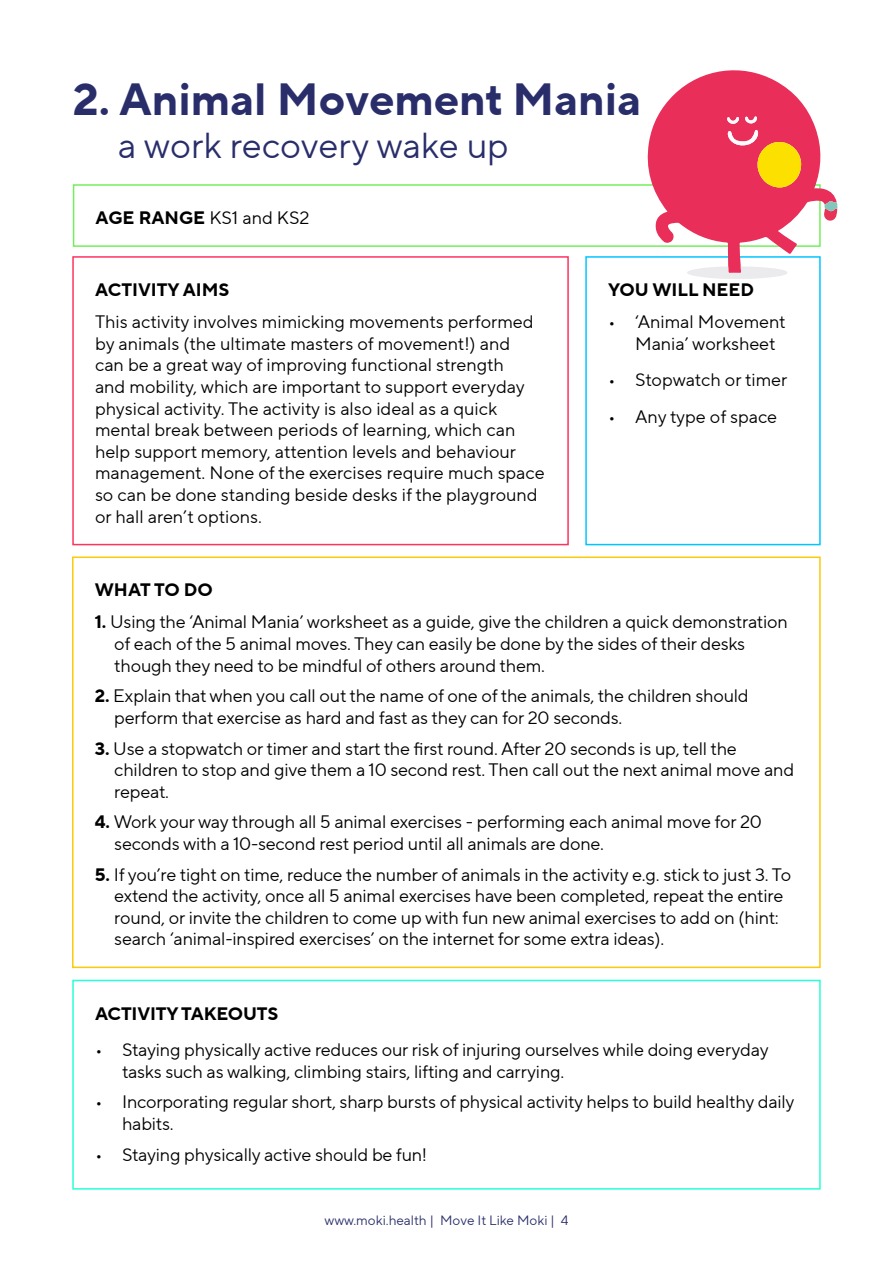
<style>
.page{position:relative;width:893px;height:1263px;background:#fff}
.page>*{position:absolute;margin:0;border:0;box-sizing:border-box;transform-origin:0 0}
.t1{font:700 45px "TT Norms Pro";color:#292e6b}
.t2{font:36px "TT Norms Pro";color:#292e6b}
.t3{font:18px/21.6px "TT Norms Pro";letter-spacing:-.01em;color:#000}
.t4{font:700 18px "TT Norms Pro";color:#000}
.t5{font:13.5px "TT Norms Pro";color:#292e6b}
.s1{font-weight:700}
</style>
<div class="page">
<div style="left:72px;top:256px;width:497px;height:289px;border:2px solid #fe335e"></div>
<div style="left:72px;top:556px;width:749px;height:412px;border:2px solid #faca0b"></div>
<div style="left:73px;top:184px;width:748px;height:63px;border:2px solid #74ef5c"></div>
<div style="left:585px;top:256px;width:236px;height:289px;border:2px solid #00c6ff"></div>
<div style="left:72px;top:980px;width:749px;height:209px;border:2px solid #27ffd4"></div>
<svg style="left:645px;top:70px;width:193px;height:209px"></svg>
<h1 class="t1" style="left:73px;top:66px;width:570px">2. Animal Movement Mania</h1>
<h2 class="t2" style="left:118px;top:120px;width:392px">a work recovery wake up</h2>
<p class="t3" style="left:96px;top:207px;width:215px"><span class="s1">AGE RANGE</span> KS1 and KS2</p>
<p class="t4" style="left:95px;top:276px;width:136px">ACTIVITY AIMS</p>
<p class="t3" style="left:95px;top:311px;width:451px">This activity involves mimicking movements performed by animals (the ultimate masters of movement!) and<br>can be a great way of improving functional strength<br>and mobility, which are important to support everyday physical activity. The activity is also ideal as a quick mental break between periods of learning, which can help support memory, attention levels and behaviour management. None of the exercises require much space so can be done standing beside desks if the playground or hall aren’t options.</p>
<p class="t4" style="left:608px;top:276px;width:148px">YOU WILL NEED</p>
<p class="t3" style="left:635px;top:311px;width:152px;text-indent:-27px">• ‘Animal Movement<br>Mania’ worksheet</p>
<p class="t3" style="left:608px;top:369px;width:181px">• Stopwatch or timer</p>
<p class="t3" style="left:608px;top:406px;width:171px">• Any type of space</p>
<p class="t4" style="left:95px;top:577px;width:120px">WHAT TO DO</p>
<p class="t3" style="left:114px;top:611px;width:675px;text-indent:-19px"><span class="s1">1.</span> Using the ‘Animal Mania’ worksheet as a guide, give the children a quick demonstration of each of the 5 animal moves. They can easily be done by the sides of their desks though they need to be mindful of others around them.</p>
<p class="t3" style="left:114px;top:685px;width:636px;text-indent:-19px"><span class="s1">2.</span> Explain that when you call out the name of one of the animals, the children should perform that exercise as hard and fast as they can for 20 seconds.</p>
<p class="t3" style="left:114px;top:737px;width:681px;text-indent:-19px"><span class="s1">3.</span> Use a stopwatch or timer and start the first round. After 20 seconds is up, tell the children to stop and give them a 10 second rest. Then call out the next animal move and repeat.</p>
<p class="t3" style="left:114px;top:811px;width:649px;text-indent:-19px"><span class="s1">4.</span> Work your way through all 5 animal exercises - performing each animal move for 20 seconds with a 10-second rest period until all animals are done.</p>
<p class="t3" style="left:114px;top:863px;width:678px;text-indent:-19px"><span class="s1">5.</span> If you’re tight on time, reduce the number of animals in the activity e.g. stick to just 3. To extend the activity, once all 5 animal exercises have been completed, repeat the entire round, or invite the children to come up with fun new animal exercises to add on (hint: search ‘animal-inspired exercises’ on the internet for some extra ideas).</p>
<p class="t4" style="left:95px;top:1000px;width:185px">ACTIVITY TAKEOUTS</p>
<p class="t3" style="left:122px;top:1039px;width:648px;text-indent:-27px">• Staying physically active reduces our risk of injuring ourselves while doing everyday tasks such as walking, climbing stairs, lifting and carrying.</p>
<p class="t3" style="left:122px;top:1091px;width:674px;text-indent:-27px">• Incorporating regular short, sharp bursts of physical activity helps to build healthy daily habits.</p>
<p class="t3" style="left:95px;top:1143px;width:334px">• Staying physically active should be fun!</p>
<p class="t5" style="left:324px;top:1211px;width:245px">www.moki.health | Move It Like Moki | 4</p>
</div>
